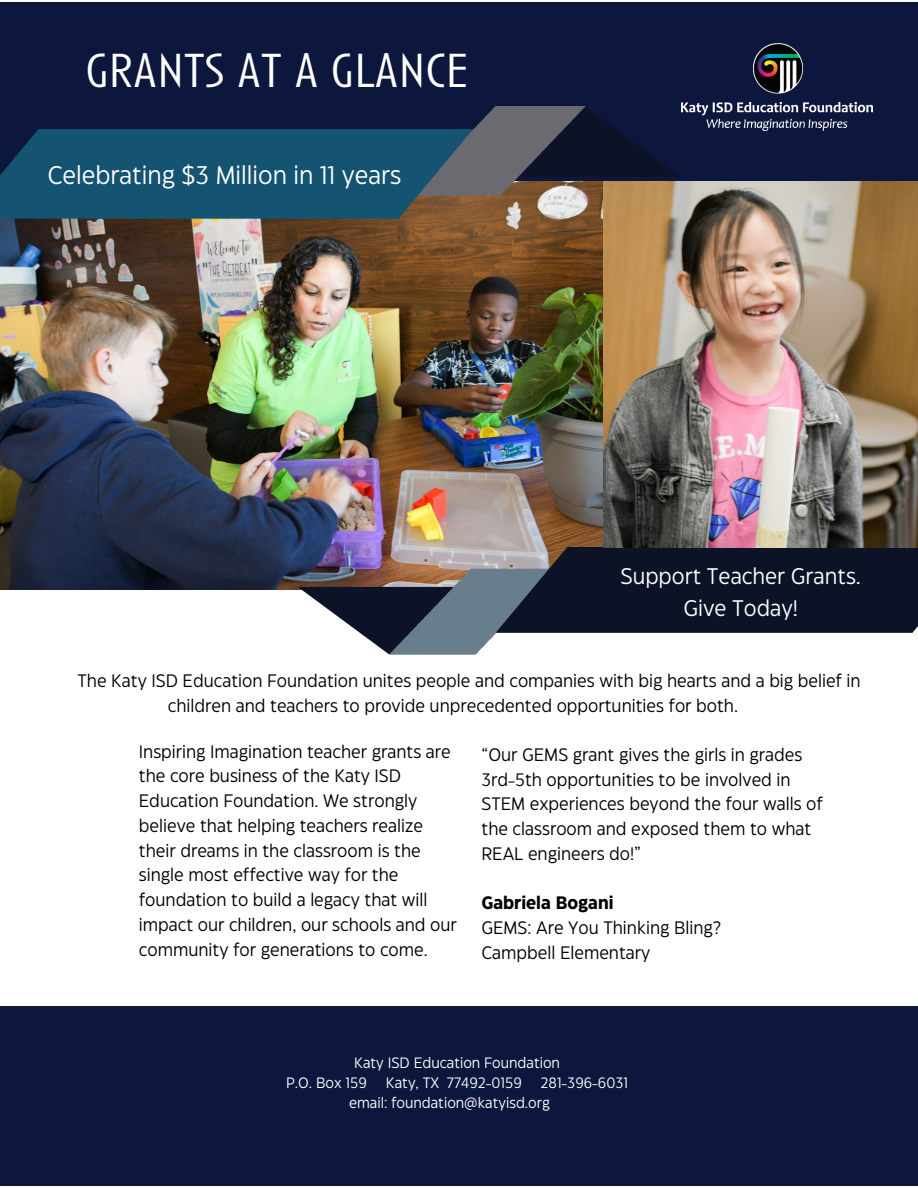
<style>
.page{position:relative;width:918px;height:1188px;background:#fff}
.page>*{position:absolute;margin:0;border:0;box-sizing:border-box;transform-origin:0 0}
.t1{font:300 49.35px "Anisette";color:#fff}
.t2{font:25.5px "Eastman Grotesque";color:#fff}
.t3{font:22.5px "Eastman Grotesque";color:#fff}
.t4{font:18px/24.8px "Eastman Grotesque";color:#000}
.t5{font:700 18px "Eastman Grotesque";color:#000}
.t6{font:15px "Eastman Grotesque";color:#fff}
</style>
<div class="page">
<div style="left:0;top:2px;width:918px;height:179px;background:#0d163d"></div>
<img style="left:0;top:219px;width:603px;height:370px">
<img style="left:0;top:106px;width:681px;height:113px">
<img style="left:298px;top:548px;width:620px;height:107px">
<img style="left:603px;top:182px;width:315px;height:365px">
<img style="left:681px;top:43px;width:191px;height:87px">
<div style="left:0;top:1006px;width:918px;height:180px;background:#0d163d"></div>
<p class="t1" style="left:86px;top:44px;width:384px">GRANTS AT A GLANCE</p>
<p class="t2" style="left:47px;top:166px;width:355px">Celebrating $3 Million in 11 years</p>
<p class="t3" style="left:620px;top:568px;width:242px">Support Teacher Grants.</p>
<p class="t3" style="left:683px;top:599px;width:116px">Give Today!</p>
<p class="t4" style="left:168px;top:670px;width:694px;text-indent:-90px">The Katy ISD Education Foundation unites people and companies with big hearts and a big belief in children and teachers to provide unprecedented opportunities for both.</p>
<p class="t4" style="left:139px;top:740px;width:320px">Inspiring Imagination teacher grants are the core business of the Katy ISD Education Foundation. We strongly believe that helping teachers realize their dreams in the classroom is the single most effective way for the foundation to build a legacy that will impact our children, our schools and our community for generations to come.</p>
<p class="t4" style="left:482px;top:743px;width:343px">“Our GEMS grant gives the girls in grades 3rd-5th opportunities to be involved in STEM experiences beyond the four walls of the classroom and exposed them to what REAL engineers do!”</p>
<p class="t5" style="left:482px;top:896px;width:133px">Gabriela Bogani</p>
<p class="t4" style="left:482px;top:917px;width:241px">GEMS: Are You Thinking Bling?</p>
<p class="t4" style="left:482px;top:941px;width:170px">Campbell Elementary</p>
<p class="t6" style="left:354px;top:1057px;width:207px">Katy ISD Education Foundation</p>
<p class="t6" style="left:286px;top:1077px;width:82px">P.O. Box 159</p>
<p class="t6" style="left:386px;top:1077px;width:137px">Katy, TX 77492-0159</p>
<p class="t6" style="left:541px;top:1077px;width:89px">281-396-6031</p>
<p class="t6" style="left:349px;top:1097px;width:202px">email: foundation@katyisd.org</p>
</div>
